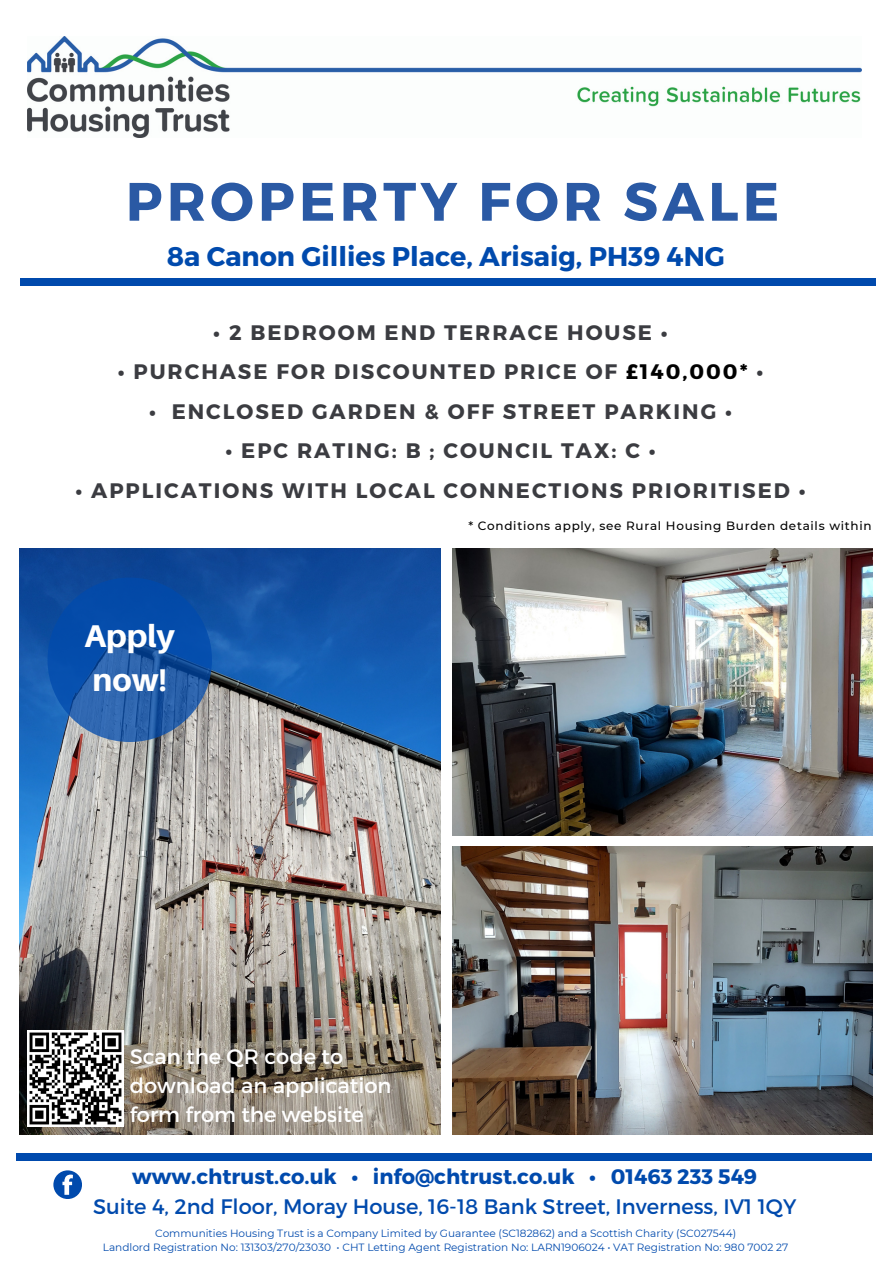
<style>
.page{position:relative;width:893px;height:1264px;background:#fff}
.page>*{position:absolute;margin:0;border:0;box-sizing:border-box;transform-origin:0 0}
.t1{font:700 54px "Montserrat";letter-spacing:.08em;color:#2a59a4}
.t2{font:800 31.5px/43.8px "Aileron";color:#fff}
.t3{font:700 27px "Montserrat";color:#004aad}
.t4{font:700 21px "Montserrat";letter-spacing:.095em;color:#3b3c41}
.t5{font:21px "Montserrat";color:#004aad}
.t6{font:21px/29.2px "Montserrat";color:#fff}
.t7{font:700 21px "Montserrat";color:#004aad}
.t8{font:500 12px "Montserrat";letter-spacing:.06em;color:#000}
.t9{font:10.5px "Montserrat";color:#004aad}
.s1{color:#000}
</style>
<div class="page">
<img style="left:452px;top:548px;width:420px;height:287px">
<img style="left:452px;top:846px;width:420px;height:288px">
<img style="left:19px;top:548px;width:422px;height:586px">
<svg style="left:47px;top:577px;width:165px;height:165px;fill:#074dab"></svg>
<img style="left:27px;top:1030px;width:97px;height:96px">
<div style="left:20px;top:278px;width:855px;height:7px;background:#004aad"></div>
<img style="left:27px;top:36px;width:834px;height:101px">
<svg style="left:53px;top:1170px;width:28px;height:28px"></svg>
<div style="left:16px;top:1153px;width:855px;height:7px;background:#004aad"></div>
<p class="t1" style="left:126px;top:166px;width:654px">PROPERTY FOR SALE</p>
<p class="t3" style="left:167px;top:238px;width:559px">8a Canon Gillies Place, Arisaig, PH39 4NG</p>
<p class="t4" style="left:213px;top:319px;width:456px">• 2 BEDROOM END TERRACE HOUSE •</p>
<p class="t4" style="left:118px;top:358px;width:647px">• PURCHASE FOR DISCOUNTED PRICE OF <span class="s1">£140,000*</span> •</p>
<p class="t4" style="left:149px;top:397px;width:584px">• ENCLOSED GARDEN &amp; OFF STREET PARKING •</p>
<p class="t4" style="left:225px;top:437px;width:431px">• EPC RATING: B ; COUNCIL TAX: C •</p>
<p class="t4" style="left:75px;top:476px;width:731px">• APPLICATIONS WITH LOCAL CONNECTIONS PRIORITISED •</p>
<p class="t2" style="left:84px;top:613px;width:92px">Apply now!</p>
<p class="t8" style="left:468px;top:519px;width:405px">* Conditions apply, see Rural Housing Burden details within</p>
<p class="t6" style="left:130px;top:1040px;width:263px">Scan the QR code to download an application form from the website</p>
<p class="t7" style="left:132px;top:1163px;width:626px">www.chtrust.co.uk • info@chtrust.co.uk • 01463 233 549</p>
<p class="t5" style="left:93px;top:1192px;width:705px">Suite 4, 2nd Floor, Moray House, 16-18 Bank Street, Inverness, IV1 1QY</p>
<p class="t9" style="left:155px;top:1226px;width:582px">Communities Housing Trust is a Company Limited by Guarantee (SC182862) and a Scottish Charity (SC027544)</p>
<p class="t9" style="left:103px;top:1240px;width:687px">Landlord Registration No: 131303/270/23030 • CHT Letting Agent Registration No: LARN1906024 • VAT Registration No: 980 7002 27</p>
</div>
